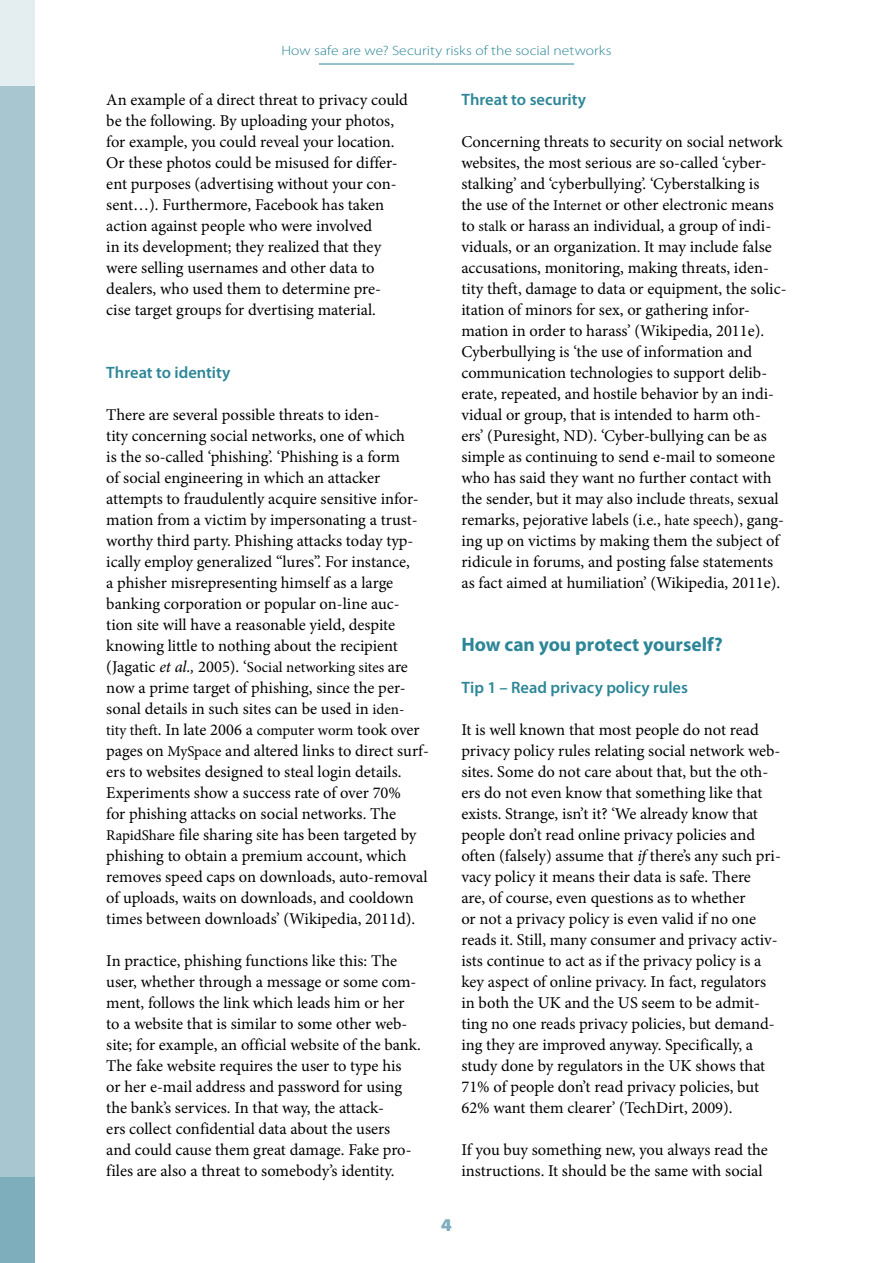
<style>
.page{position:relative;width:893px;height:1263px;background:#fff}
.page>*{position:absolute;margin:0;border:0;box-sizing:border-box;transform-origin:0 0}
.t1{font:700 19.5px "Myriad Pro";color:#2c8697}
.t2{font:900 semi-expanded 18px "Myriad Pro";color:#7eadbb}
.t3{font:16.5px/21px "Minion Pro";color:#000}
.t4{font:600 16.5px "Myriad Pro";color:#2c8697}
.t5{font:15px "Minion Pro";color:#000}
.t6{font:300 13.5px "Myriad Pro";color:#2c8697;scale:1.15 1}
.s1{font-size:15px}
.s2{font-size:16.5px}
.s3{font-style:italic;font-size:16.5px}
.s4{font-style:italic}
</style>
<div class="page">
<div style="left:0;top:85px;width:34px;height:1093px;background:#a8c6d0"></div>
<div style="left:0;top:0;width:34px;height:85px;background:#e4edf0"></div>
<div style="left:0;top:1178px;width:34px;height:85px;background:#7eadbb"></div>
<hr style="left:319px;top:64px;width:255px;height:1px;background:#2c8697">
<p class="t6" style="left:281px;top:46px;width:289px">How safe are we? Security risks of the social networks</p>
<p class="t3" style="left:106px;top:91px;width:303px">An example of a direct threat to privacy could be the following. By uploading your photos, for example, you could reveal your location.<br>Or these photos could be misused for differ&shy;ent purposes (advertising without your con&shy;sent…). Furthermore, Facebook has taken action against people who were involved<br>in its development; they realized that they were selling usernames and other data to dealers, who used them to determine pre&shy;cise target groups for dvertising material.</p>
<p class="t4" style="left:461px;top:93px;width:126px">Threat to security</p>
<p class="t3" style="left:461px;top:133px;width:327px">Concerning threats to security on social network websites, the most serious are so-called ‘cyber&shy;stalking’ and ‘cyberbullying’. ‘Cyberstalking is<br>the use of the <span class="s1">Internet</span> or other electronic means to <span class="s1">stalk</span> or harass an individual, a group of indi&shy;viduals, or an organization. It may include false accusations, monitoring, making threats, iden&shy;tity theft, damage to data or equipment, the solic&shy;itation of minors for sex, or gathering infor&shy;mation in order to harass’ (Wikipedia, 2011e).<br>Cyberbullying is ‘the use of information and communication technologies to support delib&shy;erate, repeated, and hostile behavior by an indi&shy;vidual or group, that is intended to harm oth&shy;ers’ (Puresight, ND). ‘Cyber-bullying can be as simple as continuing to send e-mail to someone who has said they want no further contact with the sender, but it may also include <span class="s1">threats</span>, sexual remarks, pejorative labels (i.e., <span class="s1">hate speech</span>), gang&shy;ing up on victims by making them the subject of ridicule in forums, and posting false statements as fact aimed at humiliation’ (Wikipedia, 2011e).</p>
<p class="t4" style="left:106px;top:366px;width:126px">Threat to identity</p>
<p class="t3" style="left:106px;top:406px;width:314px">There are several possible threats to iden-<br>tity concerning social networks, one of which is the so-called ‘phishing’. ‘Phishing is a form<br>of social engineering in which an attacker attempts to fraudulently acquire sensitive infor&shy;mation from a victim by impersonating a trust&shy;worthy third party. Phishing attacks today typ&shy;ically employ generalized “lures”. For instance, a phisher misrepresenting himself as a large banking corporation or popular on-line auc&shy;tion site will have a reasonable yield, despite knowing little to nothing about the recipient</p>
<p class="t5" style="left:106px;top:661px;width:303px"><span class="s2">(Jagatic</span> <span class="s3">et al.,</span> <span class="s2">2005). ‘</span>Social networking sites <span class="s2">are</span></p>
<p class="t3" style="left:106px;top:679px;width:301px">now a prime target of phishing, since the per&shy;sonal details in such sites can be used in <span class="s1">iden-</span></p>
<p class="t5" style="left:106px;top:724px;width:315px">tity theft<span class="s2">. In late 2006 a</span> computer worm <span class="s2">took over</span></p>
<p class="t3" style="left:106px;top:742px;width:324px">pages on <span class="s1">MySpace</span> and altered links to direct surf&shy;ers to websites designed to steal login details.<br>Experiments show a success rate of over 70%<br>for phishing attacks on social networks. The <span class="s1">RapidShare</span> file sharing site has been targeted by phishing to obtain a premium account, which removes speed caps on downloads, auto-removal of uploads, waits on downloads, and cooldown times between downloads’ (Wikipedia, 2011d).</p>
<p class="t3" style="left:106px;top:952px;width:316px">In practice, phishing functions like this: The user, whether through a message or some com&shy;ment, follows the link which leads him or her to a website that is similar to some other web&shy;site; for example, an official website of the bank.<br>The fake website requires the user to type his<br>or her e-mail address and password for using the bank’s services. In that way, the attack-<br>ers collect confidential data about the users<br>and could cause them great damage. Fake pro&shy;files are also a threat to somebody’s identity.</p>
<p class="t1" style="left:461px;top:637px;width:263px">How can you protect yourself?</p>
<p class="t4" style="left:461px;top:681px;width:228px">Tip 1 – Read privacy policy rules</p>
<p class="t3" style="left:461px;top:721px;width:321px">It is well known that most people do not read privacy policy rules relating social network web&shy;sites. Some do not care about that, but the oth&shy;ers do not even know that something like that exists. Strange, isn’t it? ‘We already know that people don’t read online privacy policies and often (falsely) assume that <span class="s4">if</span> there’s any such pri&shy;vacy policy it means their data is safe. There<br>are, of course, even questions as to whether<br>or not a privacy policy is even valid if no one reads it. Still, many consumer and privacy activ&shy;ists continue to act as if the privacy policy is a key aspect of online privacy. In fact, regulators in both the UK and the US seem to be admit&shy;ting no one reads privacy policies, but demand&shy;ing they are improved anyway. Specifically, a study done by regulators in the UK shows that 71% of people don’t read privacy policies, but 62% want them clearer’ (TechDirt, 2009).</p>
<p class="t3" style="left:461px;top:1141px;width:308px">If you buy something new, you always read the instructions. It should be the same with social</p>
<p class="t2" style="left:441px;top:1219px;width:13px">4</p>
</div>
